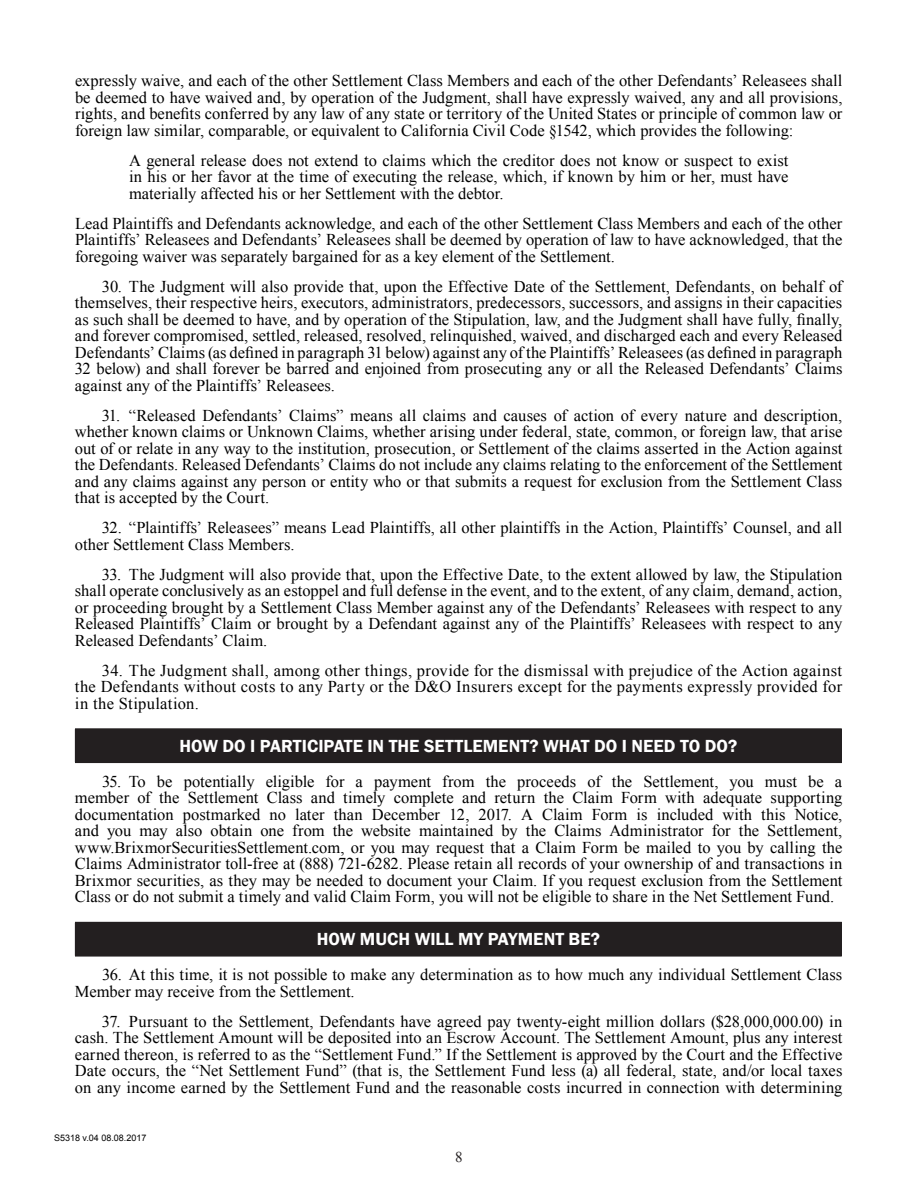
<style>
.page{position:relative;width:918px;height:1188px;background:#fff}
.page>*{position:absolute;margin:0;border:0;box-sizing:border-box;transform-origin:0 0}
.t1{font:600 18px "Franklin Gothic";color:#fff}
.t2{font:16.5px/16.5px "Times New Roman";color:#000;text-align:justify}
.t3{font:15px "Times New Roman";color:#231f20}
.t4{font:9px "Arial";color:#000}
</style>
<div class="page">
<div style="left:75px;top:729px;width:766px;height:34px;background:#231f20"></div>
<hr style="left:75px;top:728px;width:767px;height:1px;background:#231f20">
<hr style="left:841px;top:729px;width:1px;height:33px;background:#231f20">
<hr style="left:75px;top:762px;width:767px;height:1px;background:#231f20">
<div style="left:75px;top:922px;width:766px;height:34px;background:#231f20"></div>
<hr style="left:75px;top:922px;width:767px;height:1px;background:#231f20">
<hr style="left:841px;top:923px;width:1px;height:33px;background:#231f20">
<hr style="left:75px;top:956px;width:767px;height:1px;background:#231f20">
<p class="t2" style="left:75px;top:72px;width:769px">expressly waive, and each of the other Settlement Class Members and each of the other Defendants’ Releasees shall be deemed to have waived and, by operation of the Judgment, shall have expressly waived, any and all provisions, rights, and benefits conferred by any law of any state or territory of the United States or principle of common law or foreign law similar, comparable, or equivalent to California Civil Code §1542, which provides the following:</p>
<p class="t2" style="left:129px;top:152px;width:661px">A general release does not extend to claims which the creditor does not know or suspect to exist in his or her favor at the time of executing the release, which, if known by him or her, must have materially affected his or her Settlement with the debtor.</p>
<p class="t2" style="left:75px;top:215px;width:769px">Lead Plaintiffs and Defendants acknowledge, and each of the other Settlement Class Members and each of the other Plaintiffs’ Releasees and Defendants’ Releasees shall be deemed by operation of law to have acknowledged, that the foregoing waiver was separately bargained for as a key element of the Settlement.</p>
<p class="t2" style="left:75px;top:278px;width:769px;text-indent:27px">30. The Judgment will also provide that, upon the Effective Date of the Settlement, Defendants, on behalf of themselves, their respective heirs, executors, administrators, predecessors, successors, and assigns in their capacities as such shall be deemed to have, and by operation of the Stipulation, law, and the Judgment shall have fully, finally, and forever compromised, settled, released, resolved, relinquished, waived, and discharged each and every Released Defendants’ Claims (as defined in paragraph 31 below) against any of the Plaintiffs’ Releasees (as defined in paragraph 32 below) and shall forever be barred and enjoined from prosecuting any or all the Released Defendants’ Claims against any of the Plaintiffs’ Releasees.</p>
<p class="t2" style="left:75px;top:407px;width:769px;text-indent:27px">31. “Released Defendants’ Claims” means all claims and causes of action of every nature and description, whether known claims or Unknown Claims, whether arising under federal, state, common, or foreign law, that arise out of or relate in any way to the institution, prosecution, or Settlement of the claims asserted in the Action against the Defendants. Released Defendants’ Claims do not include any claims relating to the enforcement of the Settlement and any claims against any person or entity who or that submits a request for exclusion from the Settlement Class that is accepted by the Court.</p>
<p class="t2" style="left:75px;top:519px;width:769px;text-indent:27px">32. “Plaintiffs’ Releasees” means Lead Plaintiffs, all other plaintiffs in the Action, Plaintiffs’ Counsel, and all other Settlement Class Members.</p>
<p class="t2" style="left:75px;top:566px;width:769px;text-indent:27px">33. The Judgment will also provide that, upon the Effective Date, to the extent allowed by law, the Stipulation shall operate conclusively as an estoppel and full defense in the event, and to the extent, of any claim, demand, action, or proceeding brought by a Settlement Class Member against any of the Defendants’ Releasees with respect to any Released Plaintiffs’ Claim or brought by a Defendant against any of the Plaintiffs’ Releasees with respect to any Released Defendants’ Claim.</p>
<p class="t2" style="left:75px;top:662px;width:769px;text-indent:27px">34. The Judgment shall, among other things, provide for the dismissal with prejudice of the Action against the Defendants without costs to any Party or the D&amp;O Insurers except for the payments expressly provided for in the Stipulation.</p>
<p class="t1" style="left:179px;top:735px;width:559px">HOW DO I PARTICIPATE IN THE SETTLEMENT? WHAT DO I NEED TO DO?</p>
<p class="t2" style="left:75px;top:773px;width:769px;text-indent:27px">35. To be potentially eligible for a payment from the proceeds of the Settlement, you must be a member of the Settlement Class and timely complete and return the Claim Form with adequate supporting documentation postmarked no later than December 12, 2017. A Claim Form is included with this Notice, and you may also obtain one from the website maintained by the Claims Administrator for the Settlement, www.BrixmorSecuritiesSettlement.com, or you may request that a Claim Form be mailed to you by calling the Claims Administrator toll-free at (888) 721-6282. Please retain all records of your ownership of and transactions in Brixmor securities, as they may be needed to document your Claim. If you request exclusion from the Settlement Class or do not submit a timely and valid Claim Form, you will not be eligible to share in the Net Settlement Fund.</p>
<p class="t1" style="left:317px;top:928px;width:285px">HOW MUCH WILL MY PAYMENT BE?</p>
<p class="t2" style="left:75px;top:966px;width:769px;text-indent:27px">36. At this time, it is not possible to make any determination as to how much any individual Settlement Class<br>Member may receive from the Settlement.</p>
<p class="t2" style="left:75px;top:1013px;width:769px;text-indent:27px">37. Pursuant to the Settlement, Defendants have agreed pay twenty-eight million dollars ($28,000,000.00) in cash. The Settlement Amount will be deposited into an Escrow Account. The Settlement Amount, plus any interest earned thereon, is referred to as the “Settlement Fund.” If the Settlement is approved by the Court and the Effective Date occurs, the “Net Settlement Fund” (that is, the Settlement Fund less (a) all federal, state, and/or local taxes on any income earned by the Settlement Fund and the reasonable costs incurred in connection with determining</p>
<p class="t4" style="left:54px;top:1131px;width:94px">S5318 v.04 08.08.2017</p>
<p class="t3" style="left:455px;top:1147px;width:9px">8</p>
</div>
